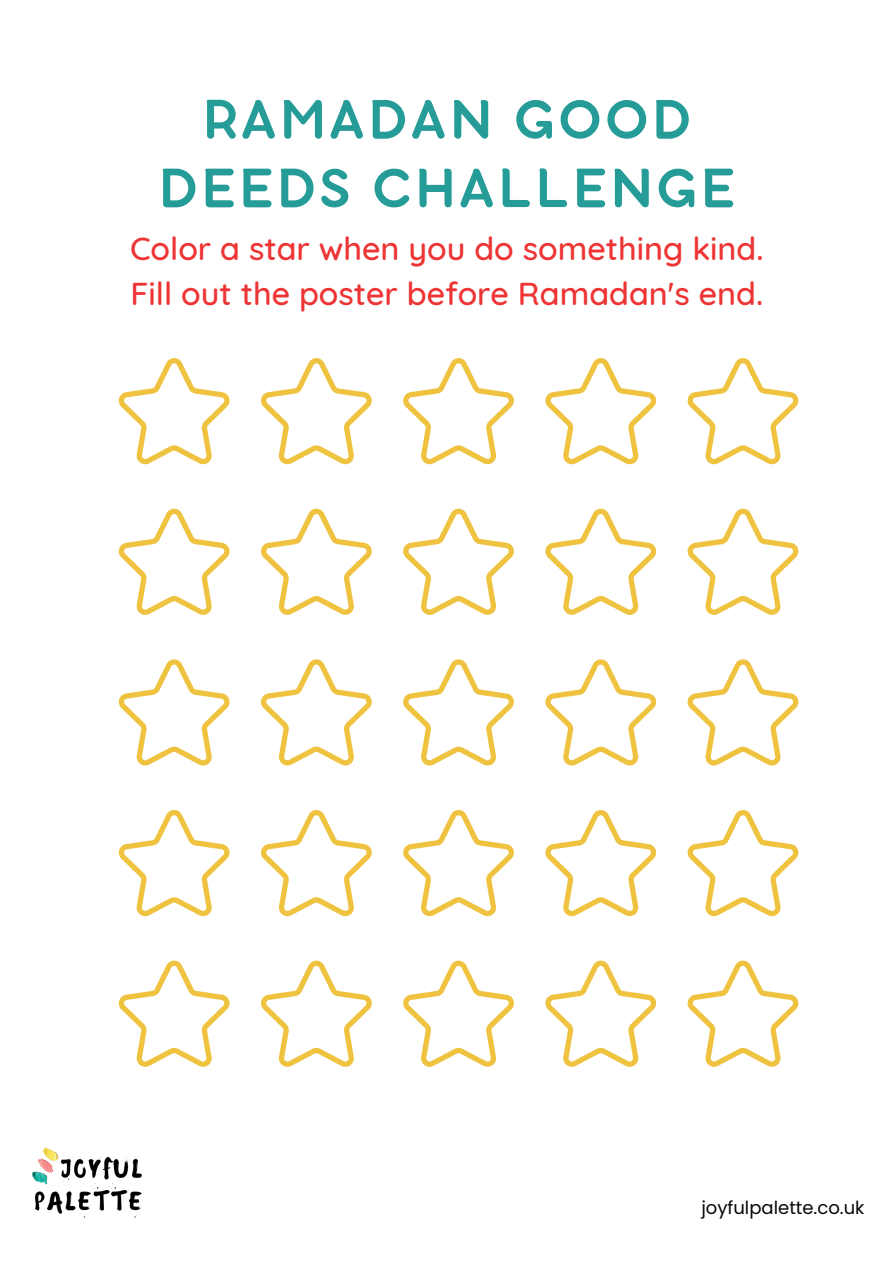
<style>
.page{position:relative;width:894px;height:1264px;background:#fff}
.page>*{position:absolute;margin:0;border:0;box-sizing:border-box;transform-origin:0 0}
.t1{font:60.3px/68.7px "Bubbleboddy Neue";letter-spacing:.075em;color:#269c98;text-align:center}
.t2{font:500 32.25px/44.8px "Quicksand";color:#ee3434}
.t3{font:18px "Poppins";color:#080704}
</style>
<div class="page">
<svg style="left:118px;top:358px;width:112px;height:107px"></svg>
<svg style="left:261px;top:358px;width:111px;height:107px"></svg>
<svg style="left:403px;top:358px;width:111px;height:107px"></svg>
<svg style="left:545px;top:358px;width:111px;height:107px"></svg>
<svg style="left:687px;top:358px;width:111px;height:107px"></svg>
<svg style="left:118px;top:508px;width:112px;height:107px"></svg>
<svg style="left:261px;top:508px;width:111px;height:107px"></svg>
<svg style="left:403px;top:508px;width:111px;height:107px"></svg>
<svg style="left:545px;top:508px;width:111px;height:107px"></svg>
<svg style="left:687px;top:508px;width:111px;height:107px"></svg>
<svg style="left:118px;top:659px;width:112px;height:107px"></svg>
<svg style="left:261px;top:659px;width:111px;height:107px"></svg>
<svg style="left:403px;top:659px;width:111px;height:107px"></svg>
<svg style="left:545px;top:659px;width:111px;height:107px"></svg>
<svg style="left:687px;top:659px;width:111px;height:107px"></svg>
<svg style="left:118px;top:810px;width:112px;height:106px"></svg>
<svg style="left:261px;top:810px;width:111px;height:106px"></svg>
<svg style="left:403px;top:810px;width:111px;height:106px"></svg>
<svg style="left:545px;top:810px;width:111px;height:106px"></svg>
<svg style="left:687px;top:810px;width:111px;height:106px"></svg>
<svg style="left:118px;top:960px;width:112px;height:107px"></svg>
<svg style="left:261px;top:960px;width:111px;height:107px"></svg>
<svg style="left:403px;top:960px;width:111px;height:107px"></svg>
<svg style="left:545px;top:960px;width:111px;height:107px"></svg>
<svg style="left:687px;top:960px;width:111px;height:107px"></svg>
<img style="left:31px;top:1147px;width:111px;height:71px">
<h1 class="t1" style="left:159px;top:86px;width:576px">RAMADAN GOOD<br>DEEDS CHALLENGE</h1>
<p class="t2" style="left:130px;top:223px;width:635px">Color a star when you do something kind.<br>Fill out the poster before Ramadan's end.</p>
<p class="t3" style="left:701px;top:1196px;width:164px">joyfulpalette.co.uk</p>
</div>
